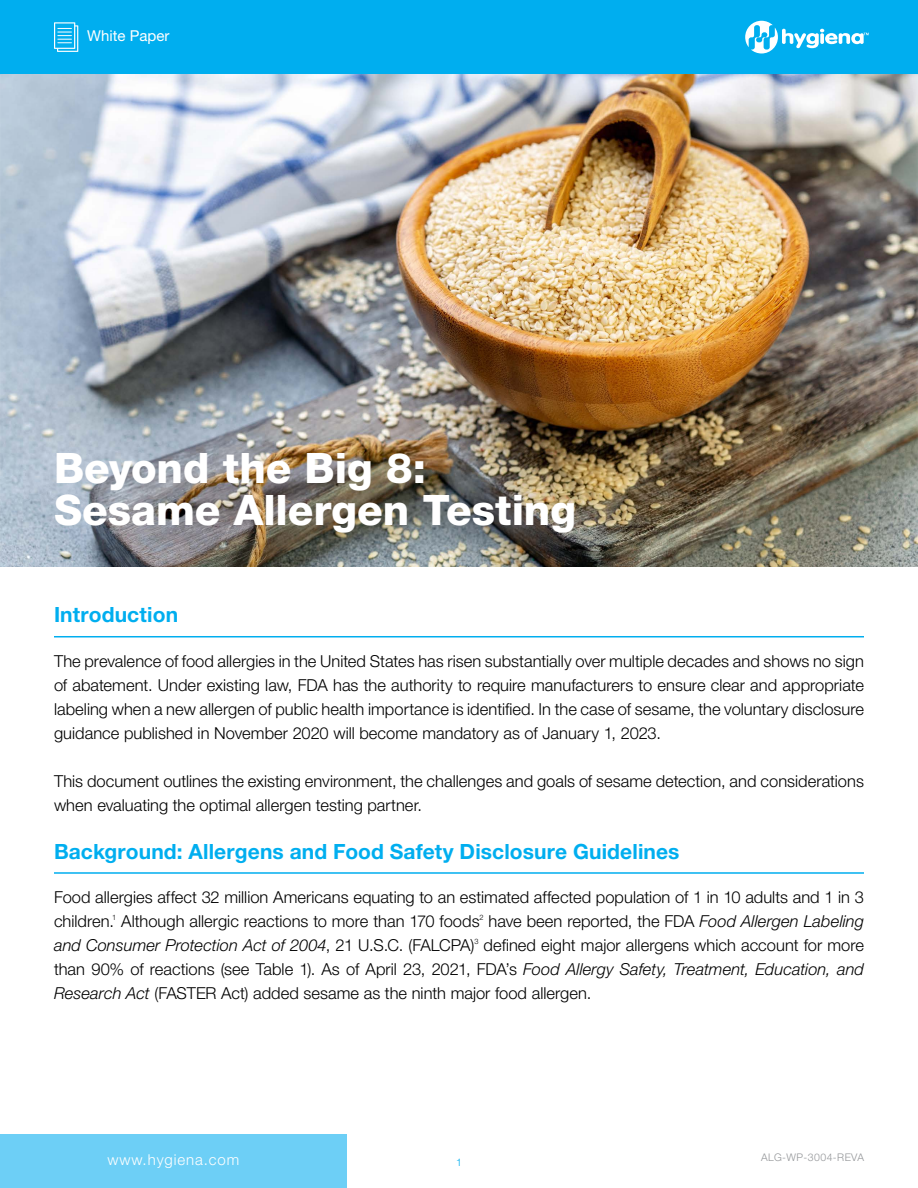
<style>
.page{position:relative;width:918px;height:1188px;background:#fff}
.page>*{position:absolute;margin:0;border:0;box-sizing:border-box;transform-origin:0 0}
.t1{font:800 42px/42px "Helvetica Neue LT Pro";color:#fff}
.t2{font:700 21px "Helvetica Neue LT Pro";letter-spacing:.005em;color:#00aeef}
.t3{font:300 16.5px/24px "Helvetica Neue LT Pro";color:#000;text-align:justify}
.t4{font:italic 300 16.5px "Helvetica Neue LT Pro";color:#000}
.t5{font:300 15px "Helvetica Neue LT Pro";letter-spacing:.06em;color:#fff}
.t6{font:15px "Helvetica Neue LT Pro";color:#fff}
.t7{font:300 10.5px "Helvetica Neue LT Pro";letter-spacing:.04em;color:#939598}
.t8{font:300 10.5px "Helvetica Neue LT Pro";color:#00aeef}
.t9{font:300 7.35px "Helvetica Neue LT Pro";color:#000}
.s1{font-style:italic}
.s2{font-style:normal}
</style>
<div class="page">
<div style="left:0;top:1134px;width:347px;height:54px;background:#6dcff6"></div>
<div style="left:0;top:0;width:918px;height:74px;background:#00aeef"></div>
<svg style="left:745px;top:21px;width:124px;height:33px"></svg>
<svg style="left:54px;top:22px;width:24px;height:30px"></svg>
<img style="left:0;top:74px;width:918px;height:493px">
<hr style="left:54px;top:636px;width:810px;height:1px;background:#00aeef">
<hr style="left:54px;top:872px;width:810px;height:2px;background:#00aeef">
<p class="t6" style="left:87px;top:27px;width:84px">White Paper</p>
<h1 class="t1" style="left:54px;top:447px;width:524px">Beyond the Big 8:<br>Sesame Allergen Testing</h1>
<p class="t2" style="left:54px;top:602px;width:126px">Introduction</p>
<p class="t3" style="left:54px;top:649px;width:812px">The prevalence of food allergies in the United States has risen substantially over multiple decades and shows no sign of abatement. Under existing law, FDA has the authority to require manufacturers to ensure clear and appropriate labeling when a new allergen of public health importance is identified. In the case of sesame, the voluntary disclosure guidance published in November 2020 will become mandatory as of January 1, 2023.</p>
<p class="t3" style="left:54px;top:769px;width:811px">This document outlines the existing environment, the challenges and goals of sesame detection, and considerations when evaluating the optimal allergen testing partner.</p>
<p class="t2" style="left:54px;top:838px;width:627px">Background: Allergens and Food Safety Disclosure Guidelines</p>
<p class="t3" style="left:54px;top:885px;width:811px">Food allergies affect 32 million Americans equating to an estimated affected population of 1 in 10 adults and 1 in 3 children. Although allergic reactions to more than 170 foods</p>
<p class="t9" style="left:112px;top:912px;width:6px">1</p>
<p class="t9" style="left:480px;top:912px;width:6px">2</p>
<p class="t3" style="left:489px;top:909px;width:377px">have been reported, the FDA <span class="s1">Food Allergen Labeling</span></p>
<p class="t4" style="left:54px;top:935px;width:422px">and Consumer Protection Act of 2004<span class="s2">, 21 U.S.C. (FALCPA)</span></p>
<p class="t9" style="left:474px;top:936px;width:6px">3</p>
<p class="t3" style="left:54px;top:933px;width:812px;text-indent:430px">defined eight major allergens which account for more than 90% of reactions (see Table 1). As of April 23, 2021, FDA’s <span class="s1">Food Allergy Safety, Treatment, Education, and Research Act</span> (FASTER Act) added sesame as the ninth major food allergen.</p>
<p class="t5" style="left:107px;top:1150px;width:133px">www.hygiena.com</p>
<p class="t8" style="left:456px;top:1156px;width:7px">1</p>
<p class="t7" style="left:761px;top:1151px;width:104px">ALG-WP-3004-REVA</p>
</div>
